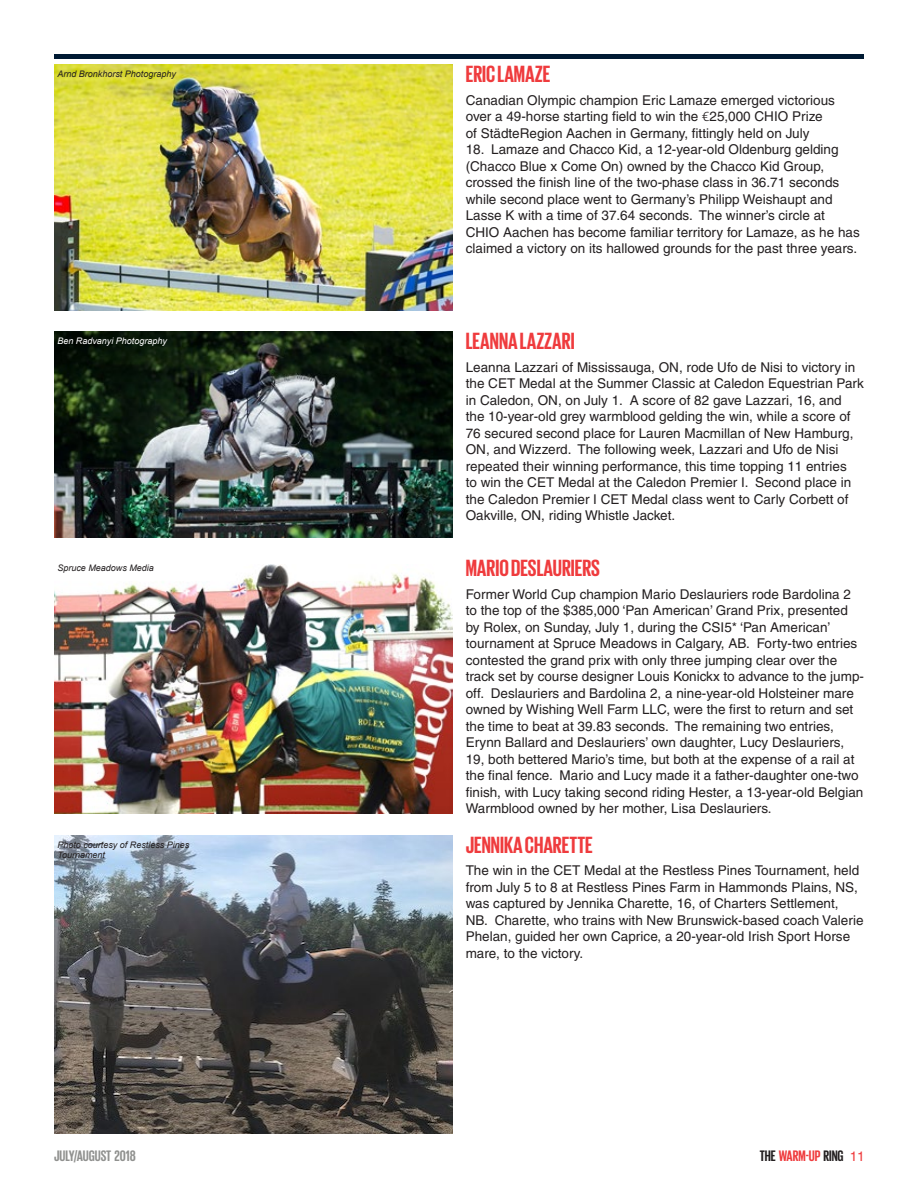
<style>
.page{position:relative;width:918px;height:1188px;background:#fff}
.page>*{position:absolute;margin:0;border:0;box-sizing:border-box;transform-origin:0 0}
.Success_Stories_name{font:700 24px "Giorgio Sans";color:#ef3b3d}
.t1{font:700 15.6px "Giorgio Sans";color:#231f20}
.t2{font:700 15.6px "Giorgio Sans";color:#90918f}
.Body_Copy{font:13.5px/16.5px "Helvetica";color:#231f20}
.Photo_Credit_-_Black{font:italic 9px/10.8px "Arial";color:#231f20}
.Photo_Credit_-_White{font:italic 9px "Arial";color:#fff}
.s1{font-family:"Thesis Euro"}
.s2{color:#ef3b3d}
.s3{font-family:"Helvetica";font-weight:400;font-size:13.5px;color:#ef3b3d}
</style>
<div class="page">
<div style="left:54px;top:54px;width:810px;height:5px;background:#001a33"></div>
<img style="left:54px;top:65px;width:398px;height:245px">
<img style="left:54px;top:332px;width:398px;height:205px">
<img style="left:54px;top:835px;width:398px;height:299px">
<img style="left:54px;top:565px;width:398px;height:248px">
<p class="Photo_Credit_-_Black" style="left:57px;top:69px;width:120px">Arnd Bronkhorst Photography</p>
<p class="Success_Stories_name" style="left:466px;top:62px;width:86px">ERIC LAMAZE</p>
<p class="Body_Copy" style="left:466px;top:92px;width:371px">Canadian Olympic champion Eric Lamaze emerged victorious over a 49-horse starting field to win the <span class="s1">b</span>25,000 CHIO Prize of StädteRegion Aachen in Germany, fittingly held on July</p>
<p class="Body_Copy" style="left:466px;top:141px;width:396px">18. Lamaze and Chacco Kid, a 12-year-old Oldenburg gelding (Chacco Blue x Come On) owned by the Chacco Kid Group, crossed the finish line of the two-phase class in 36.71 seconds while second place went to Germany’s Philipp Weishaupt and Lasse K with a time of 37.64 seconds. The winner’s circle at CHIO Aachen has become familiar territory for Lamaze, as he has claimed a victory on its hallowed grounds for the past three years.</p>
<p class="Photo_Credit_-_White" style="left:57px;top:335px;width:111px">Ben Radvanyi Photography</p>
<p class="Success_Stories_name" style="left:466px;top:329px;width:110px">LEANNA LAZZARI</p>
<p class="Body_Copy" style="left:466px;top:359px;width:400px">Leanna Lazzari of Mississauga, ON, rode Ufo de Nisi to victory in the CET Medal at the Summer Classic at Caledon Equestrian Park in Caledon, ON, on July 1. A score of 82 gave Lazzari, 16, and<br>the 10-year-old grey warmblood gelding the win, while a score of 76 secured second place for Lauren Macmillan of New Hamburg, ON, and Wizzerd. The following week, Lazzari and Ufo de Nisi repeated their winning performance, this time topping 11 entries<br>to win the CET Medal at the Caledon Premier I. Second place in the Caledon Premier I CET Medal class went to Carly Corbett of Oakville, ON, riding Whistle Jacket.</p>
<p class="Photo_Credit_-_Black" style="left:57px;top:563px;width:98px">Spruce Meadows Media</p>
<p class="Success_Stories_name" style="left:466px;top:556px;width:136px">MARIO DESLAURIERS</p>
<p class="Body_Copy" style="left:466px;top:586px;width:400px">Former World Cup champion Mario Deslauriers rode Bardolina 2 to the top of the $385,000 ‘Pan American’ Grand Prix, presented by Rolex, on Sunday, July 1, during the CSI5* ‘Pan American’ tournament at Spruce Meadows in Calgary, AB. Forty-two entries contested the grand prix with only three jumping clear over the track set by course designer Louis Konickx to advance to the jump&shy;off. Deslauriers and Bardolina 2, a nine-year-old Holsteiner mare owned by Wishing Well Farm LLC, were the first to return and set the time to beat at 39.83 seconds. The remaining two entries, Erynn Ballard and Deslauriers’ own daughter, Lucy Deslauriers, 19, both bettered Mario’s time, but both at the expense of a rail at the final fence. Mario and Lucy made it a father-daughter one-two finish, with Lucy taking second riding Hester, a 13-year-old Belgian Warmblood owned by her mother, Lisa Deslauriers.</p>
<p class="Photo_Credit_-_Black" style="left:57px;top:839px;width:134px">Photo courtesy of Restless Pines<br>Tournament</p>
<p class="Success_Stories_name" style="left:466px;top:832px;width:129px">JENNIKA CHARETTE</p>
<p class="Body_Copy" style="left:466px;top:862px;width:399px">The win in the CET Medal at the Restless Pines Tournament, held from July 5 to 8 at Restless Pines Farm in Hammonds Plains, NS, was captured by Jennika Charette, 16, of Charters Settlement, NB. Charette, who trains with New Brunswick-based coach Valerie Phelan, guided her own Caprice, a 20-year-old Irish Sport Horse mare, to the victory.</p>
<p class="t2" style="left:54px;top:1148px;width:83px">JULY/AUGUST 2018</p>
<p class="t1" style="left:760px;top:1148px;width:107px">THE <span class="s2">WARM-UP</span> RING <span class="s3">11</span></p>
</div>
